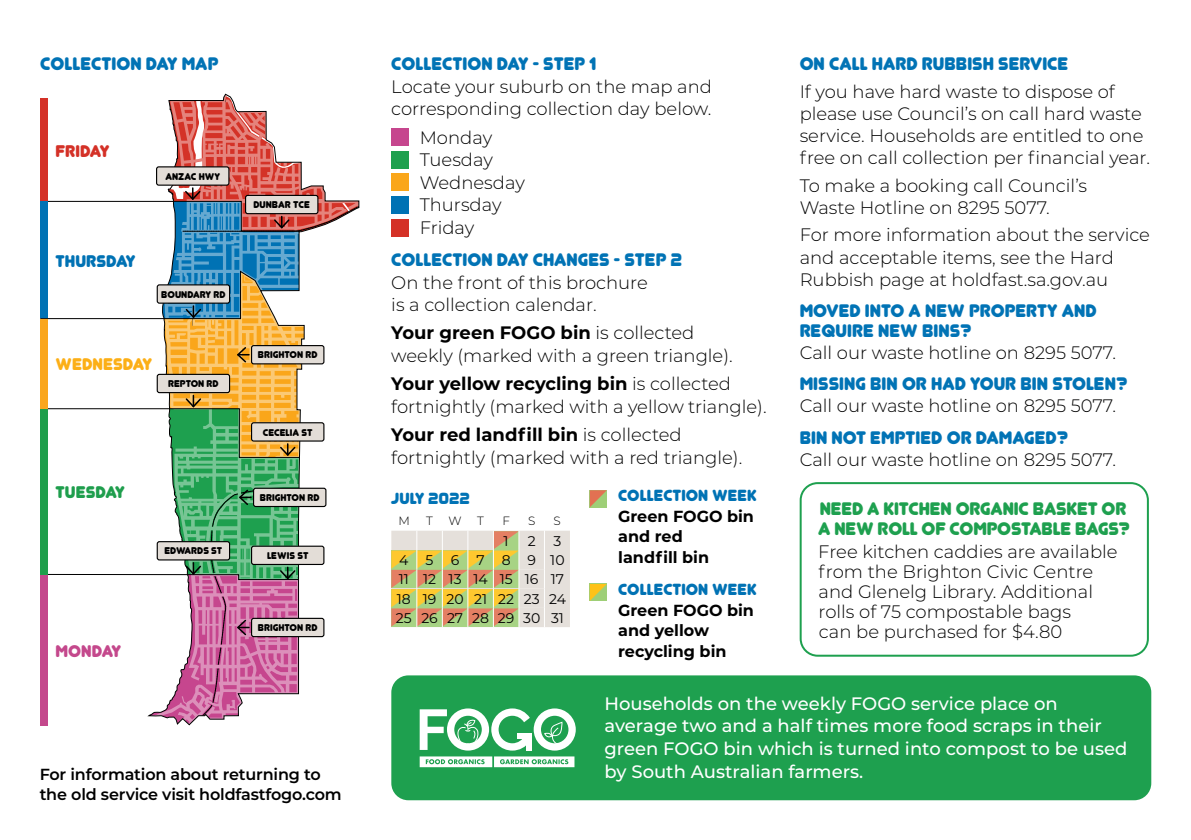
<style>
.page{position:relative;width:1191px;height:840px;background:#fff}
.page>*{position:absolute;margin:0;border:0;box-sizing:border-box;transform-origin:0 0}
.t1{font:300 18px/22.6px "Montserrat";color:#000}
.t2{font:18px/20px "Junegull";color:#0173b5}
.t3{font:500 18px/22.6px "Montserrat";color:#fff}
.t4{font:18px/20px "Junegull";letter-spacing:-.01em;color:#1ea04f}
.t5{font:16.8px "Junegull";color:#fcaf17}
.t6{font:16.8px "Junegull";color:#0072b4}
.t7{font:16.8px "Junegull";color:#1f9e4d}
.t8{font:16.8px "Junegull";color:#c4488c}
.t9{font:16.8px "Junegull";color:#d43127}
.t10{font:600 16px/20px "Montserrat";letter-spacing:-.01em;color:#000}
.t11{font:700 16px/20.6px "Montserrat";color:#000}
.t12{font:16px "Junegull";color:#0072b4}
.t13{font:16px "Junegull";color:#0173b5}
.t14{font:14px/19.2px "Montserrat";color:#000}
.t15{font:300 12px "Montserrat";color:#000}
.t16{font:9.8px "Junegull";color:#000}
.s1{font-weight:700}
</style>
<div class="page">
<svg style="left:40px;top:93px;width:320px;height:631px"></svg>
<div style="left:251px;top:618px;width:73px;height:18px;background:#e3ddd7;border-radius:2px"></div>
<div style="left:251px;top:617px;width:73px;height:19px;border:1px solid #000;border-radius:2px"></div>
<div style="left:40px;top:99px;width:7px;height:102px;background:#d43127"></div>
<div style="left:40px;top:201px;width:7px;height:117px;background:#0072b4"></div>
<div style="left:40px;top:318px;width:7px;height:90px;background:#faa61d"></div>
<div style="left:40px;top:409px;width:7px;height:164px;background:#1f9e4b"></div>
<div style="left:40px;top:574px;width:7px;height:151px;background:#c4488c"></div>
<div style="left:391px;top:129px;width:17px;height:17px;background:#c6468e"></div>
<div style="left:391px;top:151px;width:17px;height:17px;background:#1ea04f"></div>
<div style="left:391px;top:174px;width:17px;height:17px;background:#faa61a"></div>
<div style="left:391px;top:196px;width:17px;height:17px;background:#0072b4"></div>
<div style="left:391px;top:219px;width:17px;height:17px;background:#d43127"></div>
<svg style="left:590px;top:490px;width:17px;height:17px"></svg>
<svg style="left:590px;top:583px;width:17px;height:17px"></svg>
<svg style="left:391px;top:530px;width:179px;height:96px;background:#d7cc9b"></svg>
<div style="left:391px;top:675px;width:760px;height:124px;background:#1ea04f;border-radius:17px"></div>
<svg style="left:420px;top:756px;width:154px;height:10px;background:#c1e4ce"></svg>
<svg style="left:420px;top:708px;width:156px;height:42px"></svg>
<div style="left:799px;top:482px;width:349px;height:174px;border:2px solid #1ea04f;border-radius:17px"></div>
<p class="t2" style="left:40px;top:54px;width:179px">COLLECTION DAY MAP</p>
<p class="t9" style="left:56px;top:141px;width:55px">FRIDAY</p>
<p class="t16" style="left:165px;top:170px;width:56px">ANZAC HWY</p>
<p class="t6" style="left:56px;top:251px;width:81px">THURSDAY</p>
<p class="t16" style="left:161px;top:288px;width:66px">BOUNDARY RD</p>
<p class="t5" style="left:56px;top:354px;width:98px">WEDNESDAY</p>
<p class="t16" style="left:168px;top:377px;width:52px">REPTON RD</p>
<p class="t7" style="left:56px;top:482px;width:71px">TUESDAY</p>
<p class="t8" style="left:56px;top:640px;width:67px">MONDAY</p>
<p class="t16" style="left:164px;top:545px;width:60px">EDWARDS ST</p>
<p class="t16" style="left:253px;top:199px;width:58px">DUNBAR TCE</p>
<p class="t16" style="left:258px;top:349px;width:61px">BRIGHTON RD</p>
<p class="t16" style="left:263px;top:426px;width:51px">CECELIA ST</p>
<p class="t16" style="left:260px;top:491px;width:61px">BRIGHTON RD</p>
<p class="t16" style="left:267px;top:549px;width:43px">LEWIS ST</p>
<p class="t16" style="left:258px;top:621px;width:61px">BRIGHTON RD</p>
<p class="t10" style="left:40px;top:763px;width:304px">For information about returning to the old service visit holdfastfogo.com</p>
<p class="t2" style="left:391px;top:54px;width:206px">COLLECTION DAY - STEP 1</p>
<p class="t1" style="left:391px;top:75px;width:322px">Locate your suburb on the map and corresponding collection day below.</p>
<p class="t1" style="left:420px;top:125px;width:107px">Monday<br>Tuesday<br>Wednesday<br>Thursday<br>Friday</p>
<p class="t2" style="left:391px;top:249px;width:292px">COLLECTION DAY CHANGES - STEP 2</p>
<p class="t1" style="left:391px;top:270px;width:258px">On the front of this brochure is a collection calendar.</p>
<p class="t1" style="left:391px;top:321px;width:343px"><span class="s1">Your green FOGO bin</span> is collected weekly (marked with a green triangle).</p>
<p class="t1" style="left:391px;top:372px;width:377px"><span class="s1">Your yellow recycling bin</span> is collected fortnightly (marked with a yellow triangle).</p>
<p class="t1" style="left:391px;top:422px;width:352px"><span class="s1">Your red landfill bin</span> is collected fortnightly (marked with a red triangle).</p>
<p class="t12" style="left:618px;top:486px;width:140px">COLLECTION WEEK</p>
<p class="t11" style="left:618px;top:505px;width:137px">Green FOGO bin and red<br>landfill bin</p>
<p class="t12" style="left:618px;top:579px;width:140px">COLLECTION WEEK</p>
<p class="t11" style="left:618px;top:598px;width:137px">Green FOGO bin and yellow recycling bin</p>
<p class="t13" style="left:391px;top:488px;width:80px">JULY 2022</p>
<p class="t15" style="left:398px;top:512px;width:13px">M</p>
<p class="t15" style="left:426px;top:512px;width:8px">T</p>
<p class="t15" style="left:448px;top:512px;width:15px">W</p>
<p class="t15" style="left:477px;top:512px;width:8px">T</p>
<p class="t15" style="left:502px;top:512px;width:9px">F</p>
<p class="t15" style="left:528px;top:512px;width:9px">S</p>
<p class="t15" style="left:553px;top:512px;width:9px">S</p>
<p class="t14" style="left:503px;top:530px;width:7px">1</p>
<p class="t14" style="left:528px;top:530px;width:9px">2</p>
<p class="t14" style="left:396px;top:530px;width:171px;text-indent:158px">3<br>45678910<br>11 12 13 14 15 16 17<br>18 19 20 21 22 23 24<br>25 26 27 28 29 30 31</p>
<p class="t2" style="left:799px;top:54px;width:270px">ON CALL HARD RUBBISH SERVICE</p>
<p class="t1" style="left:799px;top:80px;width:352px;line-height:22px">If you have hard waste to dispose of please use Council’s on call hard waste service. Households are entitled to one free on call collection per financial year.</p>
<p class="t1" style="left:799px;top:174px;width:289px;line-height:22px">To make a booking call Council’s<br>Waste Hotline on 8295 5077.</p>
<p class="t1" style="left:799px;top:223px;width:352px;line-height:22px">For more information about the service and acceptable items, see the Hard<br>Rubbish page at holdfast.sa.gov.au</p>
<p class="t2" style="left:799px;top:300px;width:298px">MOVED INTO A NEW PROPERTY AND<br>REQUIRE NEW BINS?</p>
<p class="t1" style="left:799px;top:340px;width:318px">Call our waste hotline on 8295 5077.</p>
<p class="t2" style="left:799px;top:373px;width:329px">MISSING BIN OR HAD YOUR BIN STOLEN?</p>
<p class="t1" style="left:799px;top:394px;width:318px">Call our waste hotline on 8295 5077.</p>
<p class="t2" style="left:799px;top:427px;width:270px">BIN NOT EMPTIED OR DAMAGED?</p>
<p class="t1" style="left:799px;top:447px;width:318px">Call our waste hotline on 8295 5077.</p>
<p class="t4" style="left:818px;top:498px;width:313px">NEED A KITCHEN ORGANIC BASKET OR<br>A NEW ROLL OF COMPOSTABLE BAGS?</p>
<p class="t1" style="left:818px;top:540px;width:301px;line-height:20px">Free kitchen caddies are available from the Brighton Civic Centre and Glenelg Library. Additional rolls of 75 compostable bags<br>can be purchased for $4.80</p>
<p class="t3" style="left:604px;top:691px;width:524px">Households on the weekly FOGO service place on average two and a half times more food scraps in their green FOGO bin which is turned into compost to be used by South Australian farmers.</p>
</div>
